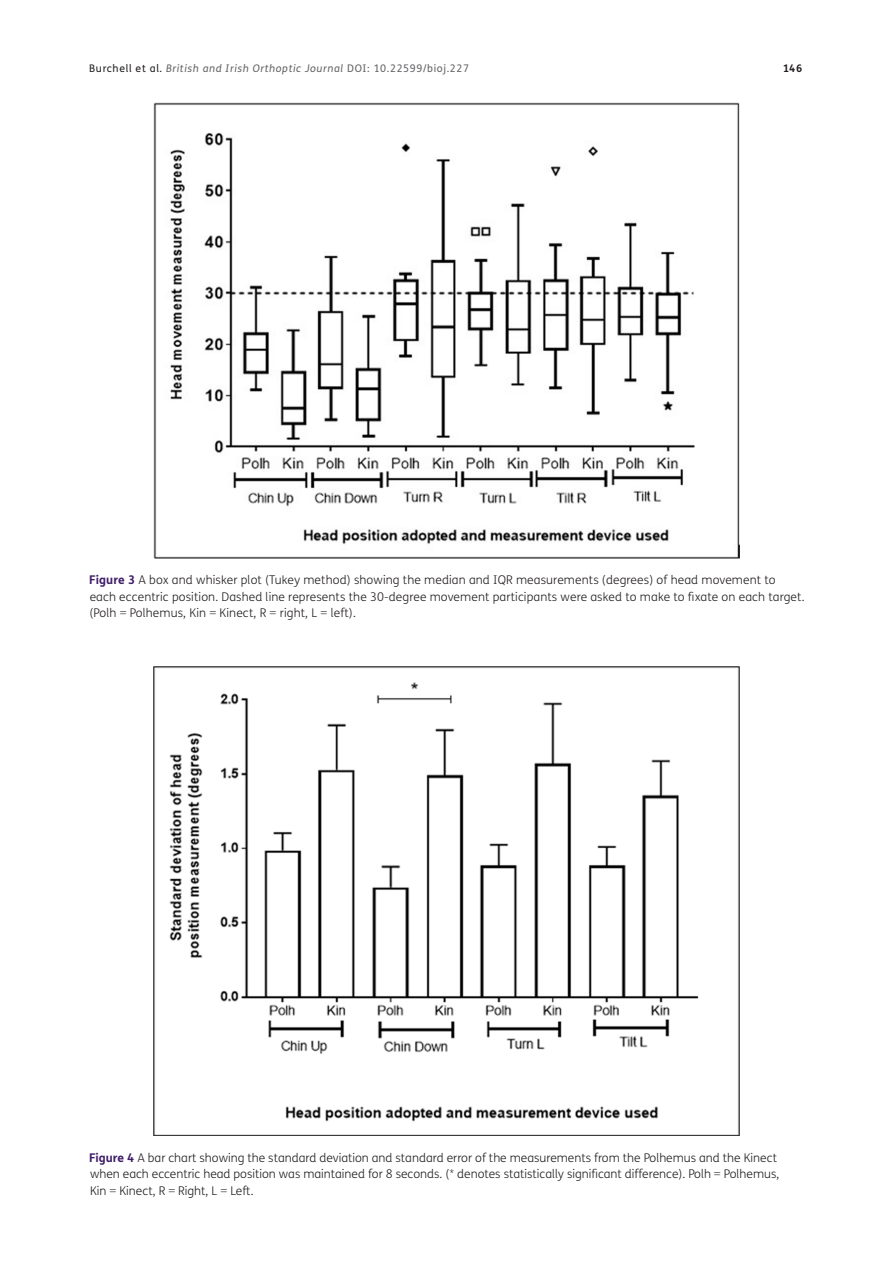
<style>
.page{position:relative;width:893px;height:1263px;background:#fff}
.page>*{position:absolute;margin:0;border:0;box-sizing:border-box;transform-origin:0 0}
.Figure_copy{font:300 12px/16.5px "FS Me";color:#231f20}
.t1{font:italic 10.5px "FS Me";letter-spacing:.06em;color:#636366}
.t2{font:700 10.5px "FS Me";color:#231f20}
.s1{font-style:normal;color:#231f20}
.s2{font-style:normal}
.s3{font-weight:700;color:#401d68}
</style>
<div class="page">
<img style="left:154px;top:102px;width:585px;height:456px">
<img style="left:154px;top:666px;width:585px;height:470px">
<p class="t1" style="left:89px;top:62px;width:381px"><span class="s1">Burchell et al.</span> British and Irish Orthoptic Journal <span class="s2">DOI: 10.22599/bioj.227</span></p>
<p class="t2" style="left:783px;top:61px;width:21px">146</p>
<p class="Figure_copy" style="left:89px;top:572px;width:717px"><span class="s3">Figure 3</span> A box and whisker plot (Tukey method) showing the median and IQR measurements (degrees) of head movement to each eccentric position. Dashed line represents the 30-degree movement participants were asked to make to fixate on each target. (Polh = Polhemus, Kin = Kinect, R = right, L = left).</p>
<p class="Figure_copy" style="left:89px;top:1150px;width:691px"><span class="s3">Figure 4</span> A bar chart showing the standard deviation and standard error of the measurements from the Polhemus and the Kinect when each eccentric head position was maintained for 8 seconds. (* denotes statistically significant difference). Polh = Polhemus,<br>Kin = Kinect, R = Right, L = Left.</p>
</div>
